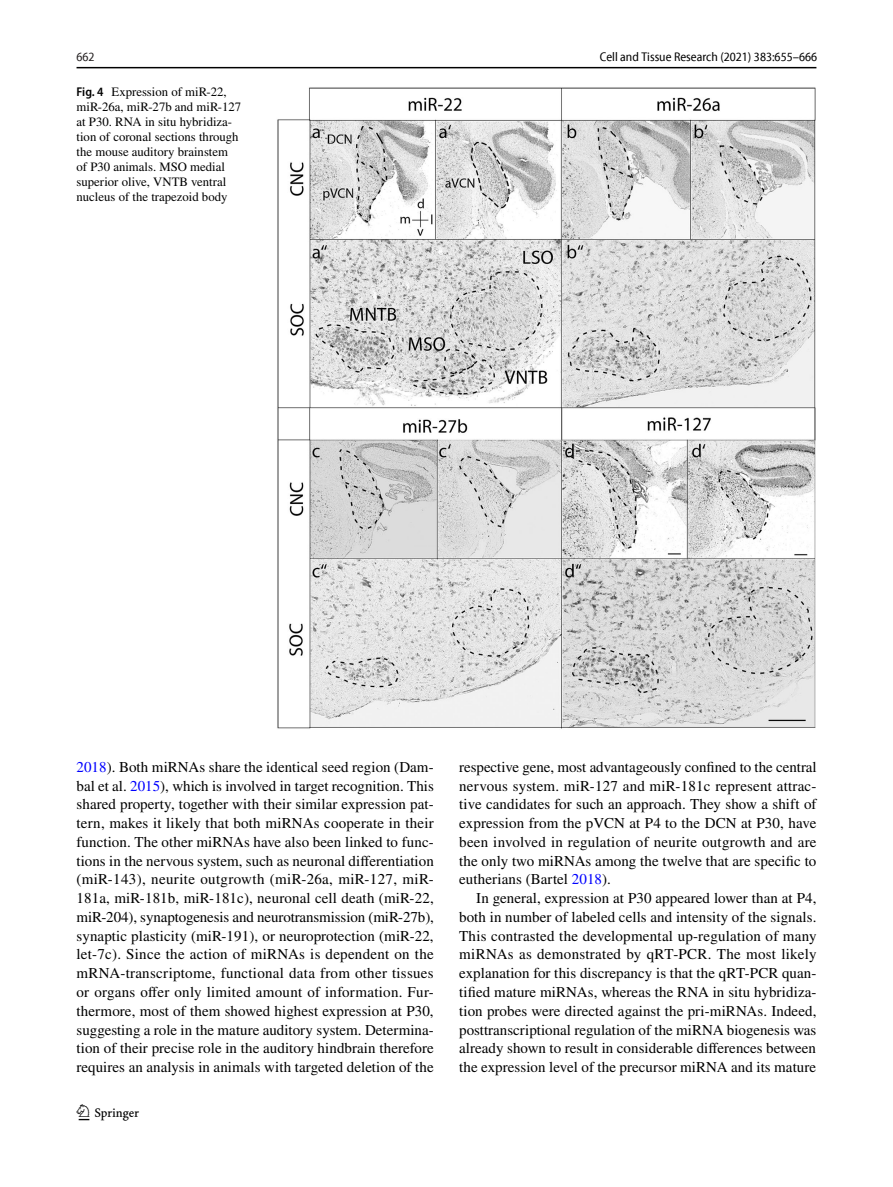
<style>
.page{position:relative;width:893px;height:1187px;background:#fff}
.page>*{position:absolute;margin:0;border:0;box-sizing:border-box;transform-origin:0 0}
.t1{font:22.5px "Springnew Regular 2";color:#000}
.t2{font:15px/18.8px "STIX";letter-spacing:.005em;color:#000;text-align:justify}
.t3{font:12.75px/15px "STIX";color:#000}
.t4{font:semi-condensed 12.75px "Myriad Pro Unic";color:#000}
.t5{font:12.75px "Myriad Pro Unic Semi Condensed 3";color:#231f20}
.s1{font-family:"Myriad Pro";font-weight:600;font-stretch:semi-condensed}
.s2{color:#00f}
</style>
<div class="page">
<hr style="left:77px;top:67px;width:739px;height:1px;background:#000">
<img style="left:277px;top:87px;width:539px;height:642px">
<p class="t5" style="left:77px;top:52px;width:20px">662</p>
<p class="t4" style="left:600px;top:52px;width:219px">Cell and Tissue Research (2021) 383:655–666</p>
<p class="t3" style="left:77px;top:85px;width:166px"><span class="s1">Fig. 4</span> Expression of miR-22, miR-26a, miR-27b and miR-127 at P30. RNA in situ hybridiza&shy;tion of coronal sections through the mouse auditory brainstem of P30 animals. MSO medial superior olive, VNTB ventral nucleus of the trapezoid body</p>
<p class="t2" style="left:77px;top:758px;width:359px"><span class="s2">2018</span>). Both miRNAs share the identical seed region (Dam&shy;bal et al. <span class="s2">2015</span>), which is involved in target recognition. This shared property, together with their similar expression pat&shy;tern, makes it likely that both miRNAs cooperate in their function. The other miRNAs have also been linked to func&shy;tions in the nervous system, such as neuronal differentiation (miR-143), neurite outgrowth (miR-26a, miR-127, miR-181a, miR-181b, miR-181c), neuronal cell death (miR-22, miR-204), synaptogenesis and neurotransmission (miR-27b), synaptic plasticity (miR-191), or neuroprotection (miR-22, let-7c). Since the action of miRNAs is dependent on the mRNA-transcriptome, functional data from other tissues or organs offer only limited amount of information. Fur&shy;thermore, most of them showed highest expression at P30, suggesting a role in the mature auditory system. Determina&shy;tion of their precise role in the auditory hindbrain therefore requires an analysis in animals with targeted deletion of the</p>
<p class="t2" style="left:459px;top:758px;width:359px">respective gene, most advantageously confined to the central nervous system. miR-127 and miR-181c represent attrac&shy;tive candidates for such an approach. They show a shift of expression from the pVCN at P4 to the DCN at P30, have been involved in regulation of neurite outgrowth and are the only two miRNAs among the twelve that are specific to eutherians (Bartel <span class="s2">2018</span>).</p>
<p class="t2" style="left:459px;top:889px;width:359px;text-indent:17px">In general, expression at P30 appeared lower than at P4, both in number of labeled cells and intensity of the signals.<br>This contrasted the developmental up-regulation of many miRNAs as demonstrated by qRT-PCR. The most likely explanation for this discrepancy is that the qRT-PCR quan&shy;tified mature miRNAs, whereas the RNA in situ hybridiza&shy;tion probes were directed against the pri-miRNAs. Indeed, posttranscriptional regulation of the miRNA biogenesis was already shown to result in considerable differences between the expression level of the precursor miRNA and its mature</p>
<h1 class="t1" style="left:79px;top:1104px;width:62px">1 3</h1>
</div>
